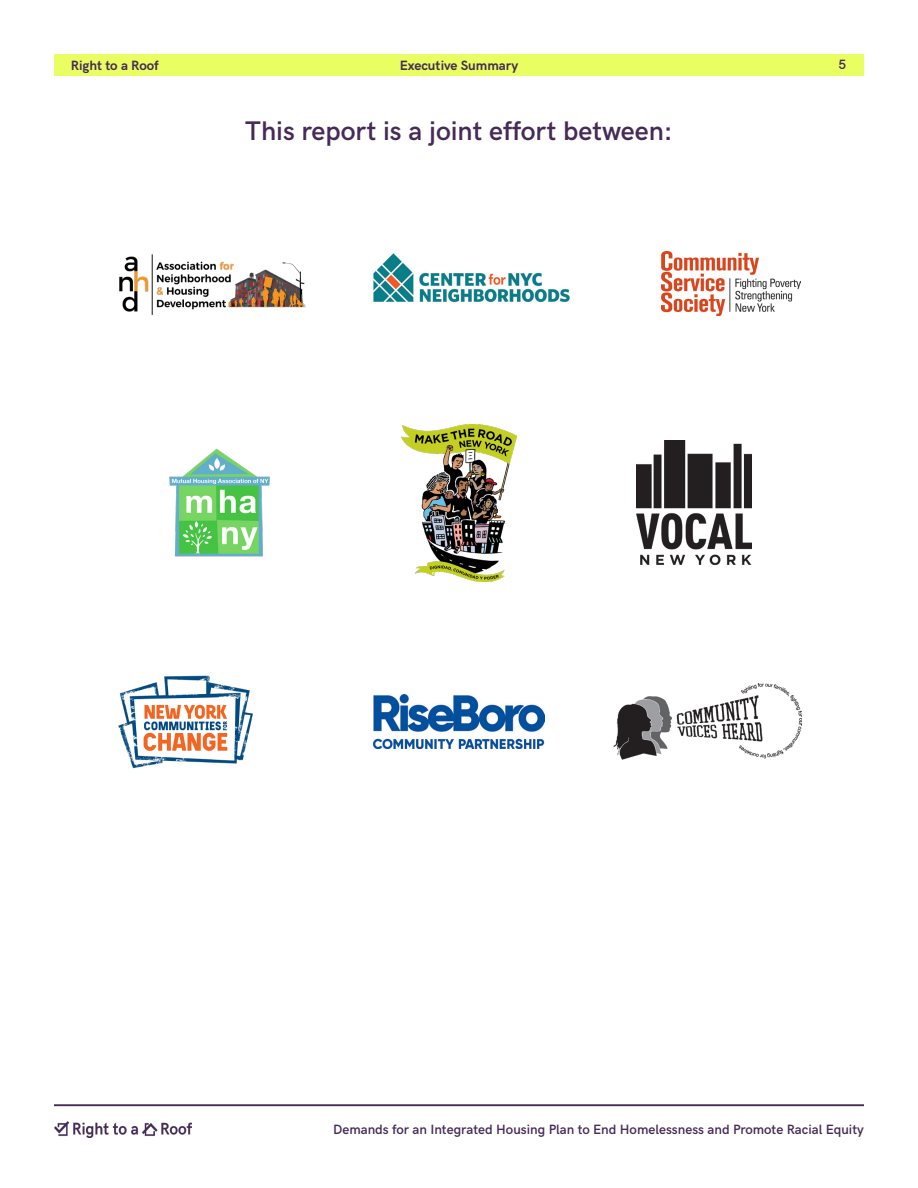
<style>
.page{position:relative;width:918px;height:1188px;background:#fff}
.page>*{position:absolute;margin:0;border:0;box-sizing:border-box;transform-origin:0 0}
.t1{font:600 27px "HK Grotesk";color:#462a57}
.t2{font:600 13.5px "HK Grotesk";color:#462a57}
.t3{font:700 13.5px "HK Grotesk";color:#462a57}
</style>
<div class="page">
<div style="left:54px;top:54px;width:810px;height:21px;background:#e9ff61"></div>
<hr style="left:54px;top:1104px;width:810px;height:2px;background:#462a57">
<img style="left:54px;top:1122px;width:138px;height:15px">
<img style="left:119px;top:254px;width:187px;height:61px">
<img style="left:373px;top:253px;width:197px;height:50px">
<img style="left:662px;top:252px;width:138px;height:63px">
<img style="left:614px;top:683px;width:188px;height:77px">
<img style="left:169px;top:448px;width:101px;height:109px">
<img style="left:402px;top:424px;width:114px;height:157px">
<img style="left:118px;top:675px;width:135px;height:93px">
<img style="left:374px;top:695px;width:170px;height:53px">
<img style="left:636px;top:441px;width:115px;height:124px">
<p class="t3" style="left:71px;top:55px;width:90px">Right to a Roof</p>
<p class="t3" style="left:400px;top:55px;width:120px">Executive Summary</p>
<p class="t1" style="left:245px;top:111px;width:429px">This report is a joint effort between:</p>
<p class="t2" style="left:838px;top:55px;width:9px">5</p>
<p class="t2" style="left:333px;top:1119px;width:532px">Demands for an Integrated Housing Plan to End Homelessness and Promote Racial Equity</p>
</div>
